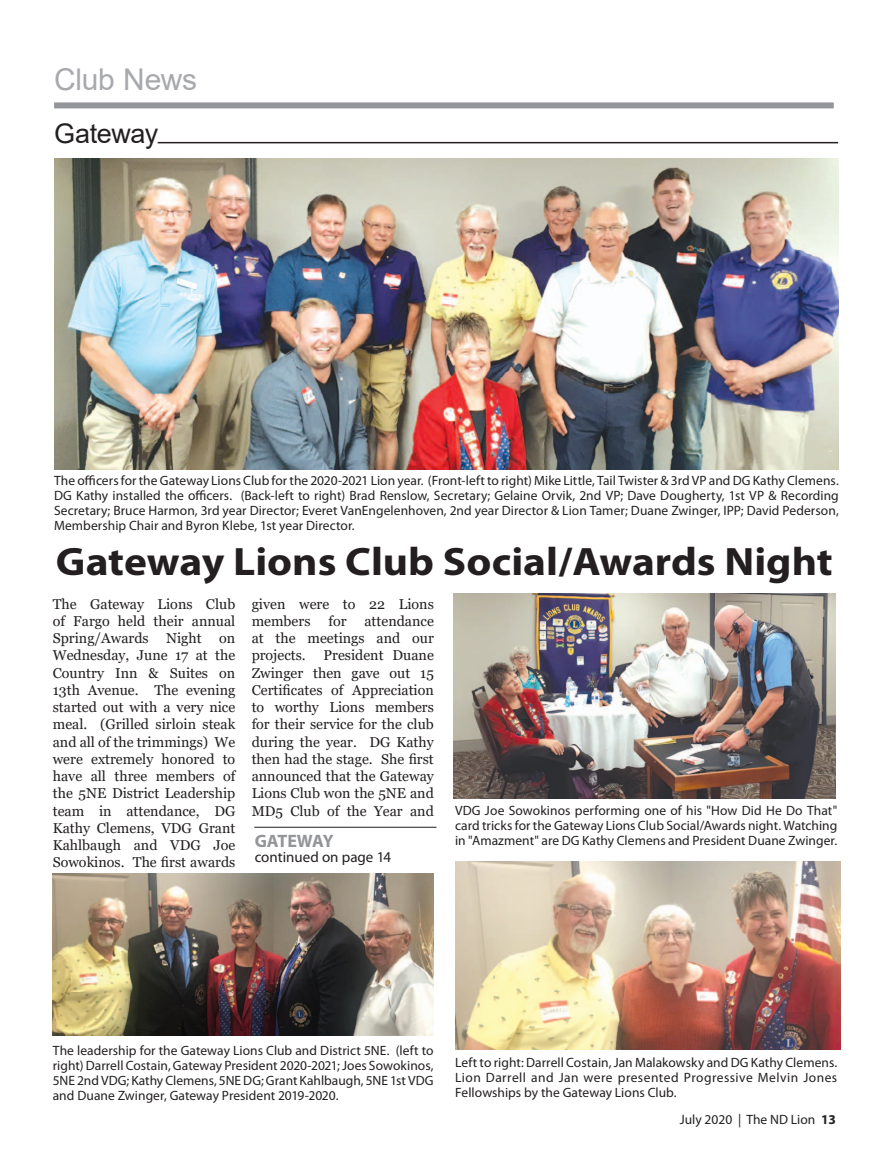
<style>
.page{position:relative;width:891px;height:1161px;background:#fff}
.page>*{position:absolute;margin:0;border:0;box-sizing:border-box;transform-origin:0 0}
.t1{font:700 39.75px "Myriad Pro";color:#231f20;scale:1.09 1}
.t2{font:30px "Arial";letter-spacing:-.01em;color:#a8a9ad}
.t3{font:27px "Arial";letter-spacing:-.015em;color:#231f20}
.t4{font:700 18px "Myriad Pro";letter-spacing:-.02em;color:#939598}
.t5{font:15px "Myriad Pro";color:#231f20}
.t6{font:14.25px/17.2px "Georgia";color:#231f20;text-align:justify}
.t7{font:13.5px/15px "Myriad Pro";color:#231f20;text-align:justify}
.s1{font-weight:700}
</style>
<div class="page">
<hr style="left:254px;top:827px;width:182px;height:1px;background:#231f20">
<hr style="left:158px;top:142px;width:680px;height:1px;background:#231f20">
<div style="left:54px;top:102px;width:780px;height:6px;background:#939598"></div>
<img style="left:54px;top:158px;width:785px;height:311px">
<img style="left:454px;top:593px;width:382px;height:206px">
<img style="left:53px;top:874px;width:381px;height:162px">
<img style="left:455px;top:862px;width:385px;height:187px">
<h2 class="t2" style="left:54px;top:63px;width:145px">Club News</h2>
<h3 class="t3" style="left:54px;top:119px;width:106px">Gateway</h3>
<p class="t7" style="left:54px;top:474px;width:786px">The officers for the Gateway Lions Club for the 2020-2021 Lion year. (Front-left to right) Mike Little, Tail Twister &amp; 3rd VP and DG Kathy Clemens.<br>DG Kathy installed the officers. (Back-left to right) Brad Renslow, Secretary; Gelaine Orvik, 2nd VP; Dave Dougherty, 1st VP &amp; Recording Secretary; Bruce Harmon, 3rd year Director; Everet VanEngelenhoven, 2nd year Director &amp; Lion Tamer; Duane Zwinger, IPP; David Pederson, Membership Chair and Byron Klebe, 1st year Director.</p>
<h1 class="t1" style="left:56px;top:547px;width:714px">Gateway Lions Club Social/Awards Night</h1>
<p class="t6" style="left:252px;top:595px;width:184px">given were to 22 Lions members</p>
<p class="t6" style="left:53px;top:595px;width:184px">The Gateway Lions Club of Fargo held their annual Spring/Awards Night on Wednesday, June 17 at the Country Inn &amp; Suites on 13th Avenue. The evening started out with a very nice meal. (Grilled sirloin steak and all of the trimmings) We were extremely honored to have all three members of the 5NE District Leadership team in attendance, DG Kathy Clemens, VDG Grant Kahlbaugh and VDG Joe Sowokinos. The first awards</p>
<p class="t6" style="left:252px;top:612px;width:184px;text-indent:113px">attendance at the meetings and our projects. President Duane Zwinger then gave out 15<br>Certificates of Appreciation to worthy Lions members for their service for the club during the year. DG Kathy then had the stage. She first announced that the Gateway Lions Club won the 5NE and MD5 Club of the Year and</p>
<p class="t6" style="left:328px;top:612px;width:20px">for</p>
<p class="t7" style="left:455px;top:804px;width:384px">VDG Joe Sowokinos performing one of his "How Did He Do That" card tricks for the Gateway Lions Club Social/Awards night. Watching in "Amazment" are DG Kathy Clemens and President Duane Zwinger.</p>
<h3 class="t4" style="left:255px;top:834px;width:80px">GATEWAY</h3>
<p class="t5" style="left:255px;top:851px;width:138px">continued on page 14</p>
<p class="t7" style="left:53px;top:1044px;width:382px">The leadership for the Gateway Lions Club and District 5NE. (left to right) Darrell Costain, Gateway President 2020-2021; Joes Sowokinos, 5NE 2nd VDG; Kathy Clemens, 5NE DG; Grant Kahlbaugh, 5NE 1st VDG and Duane Zwinger, Gateway President 2019-2020.</p>
<p class="t7" style="left:455px;top:1055px;width:384px">Left to right: Darrell Costain, Jan Malakowsky and DG Kathy Clemens.<br>Lion Darrell and Jan were presented Progressive Melvin Jones Fellowships by the Gateway Lions Club.</p>
<p class="t7" style="left:680px;top:1112px;width:158px">July 2020 | The ND Lion <span class="s1">13</span></p>
</div>
